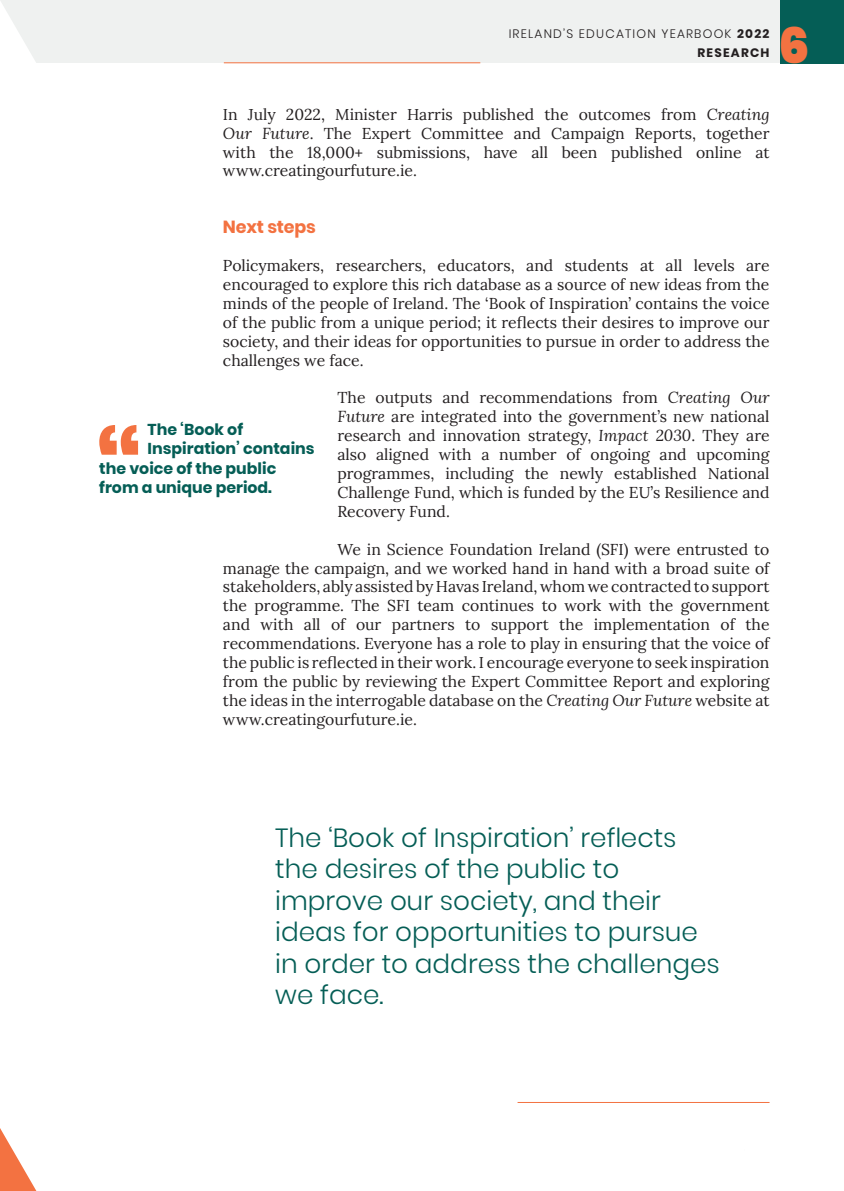
<style>
.page{position:relative;width:844px;height:1191px;background:#fff}
.page>*{position:absolute;margin:0;border:0;box-sizing:border-box;transform-origin:0 0}
.t1{font:900 95.38px "Poppins";color:#f37241}
.t2{font:900 49px "Poppins";color:#f37241}
.t3{font:300 26.25px/31.5px "Poppins";color:#055e56}
.t4{font:700 17.5px "Poppins";letter-spacing:-.01em;color:#f37241}
.t5{font:15.75px/18.9px "Lora";color:#231f20;text-align:justify}
.t6{font:700 15.75px "Poppins";color:#055e56}
.t7{font:300 12.25px/19.2px "Poppins";letter-spacing:.1em;color:#231f20;text-align:right}
.s1{font-weight:700}
.s2{font-style:italic}
</style>
<div class="page">
<div style="left:0;top:0;width:786px;height:63px;background:#eff1f0"></div>
<svg style="left:0;top:1px;width:36px;height:62px"></svg>
<svg style="left:0;top:1128px;width:36px;height:63px"></svg>
<hr style="left:224px;top:62px;width:256px;height:1px;background:#f37241">
<hr style="left:517px;top:1102px;width:252px;height:1px;background:#f37241">
<div style="left:780px;top:0;width:63px;height:63px;background:#055e56"></div>
<p class="t7" style="left:508px;top:24px;width:262px">IRELAND’S EDUCATION YEARBOOK <span class="s1">2022 research</span></p>
<h2 class="t2" style="left:778px;top:18px;width:33px">6</h2>
<p class="t5" style="left:223px;top:104px;width:548px">In July 2022, Minister Harris published the outcomes from <span class="s2">Creating Our Future</span>. The Expert Committee and Campaign Reports, together with the 18,000+ submissions, have all been published online at www.creatingourfuture.ie.</p>
<p class="t4" style="left:223px;top:217px;width:94px">Next steps</p>
<p class="t5" style="left:223px;top:255px;width:548px">Policymakers, researchers, educators, and students at all levels are encouraged to explore this rich database as a source of new ideas from the minds of the people of Ireland. The ‘Book of Inspiration’ contains the voice of the public from a unique period; it reflects their desires to improve our society, and their ideas for opportunities to pursue in order to address the challenges we face.</p>
<p class="t5" style="left:337px;top:387px;width:433px">The outputs and recommendations from <span class="s2">Creating Our Future</span> are integrated into the government’s new national research and innovation strategy, <span class="s2">Impact 2030</span>. They are also aligned with a number of ongoing and upcoming programmes, including the newly established National Challenge Fund, which is funded by the EU’s Resilience and Recovery Fund.</p>
<p class="t5" style="left:223px;top:538px;width:548px;text-indent:114px">We in Science Foundation Ireland (SFI) were entrusted to manage the campaign, and we worked hand in hand with a broad suite of stakeholders, ably assisted by Havas Ireland, whom we contracted to support the programme. The SFI team continues to work with the government and with all of our partners to support the implementation of the recommendations. Everyone has a role to play in ensuring that the voice of the public is reflected in their work. I encourage everyone to seek inspiration from the public by reviewing the Expert Committee Report and exploring the ideas in the interrogable database on the <span class="s2">Creating Our Future</span> website at www.creatingourfuture.ie.</p>
<h1 class="t1" style="left:94px;top:420px;width:50px">“</h1>
<p class="t6" style="left:147px;top:420px;width:97px">The ‘Book of</p>
<p class="t6" style="left:147px;top:440px;width:168px">Inspiration’ contains</p>
<p class="t6" style="left:99px;top:459px;width:178px">the voice of the public</p>
<p class="t6" style="left:99px;top:478px;width:174px">from a unique period.</p>
<h3 class="t3" style="left:275px;top:822px;width:446px">The ‘Book of Inspiration’ reflects the desires of the public to improve our society, and their ideas for opportunities to pursue in order to address the challenges we face.</h3>
</div>
